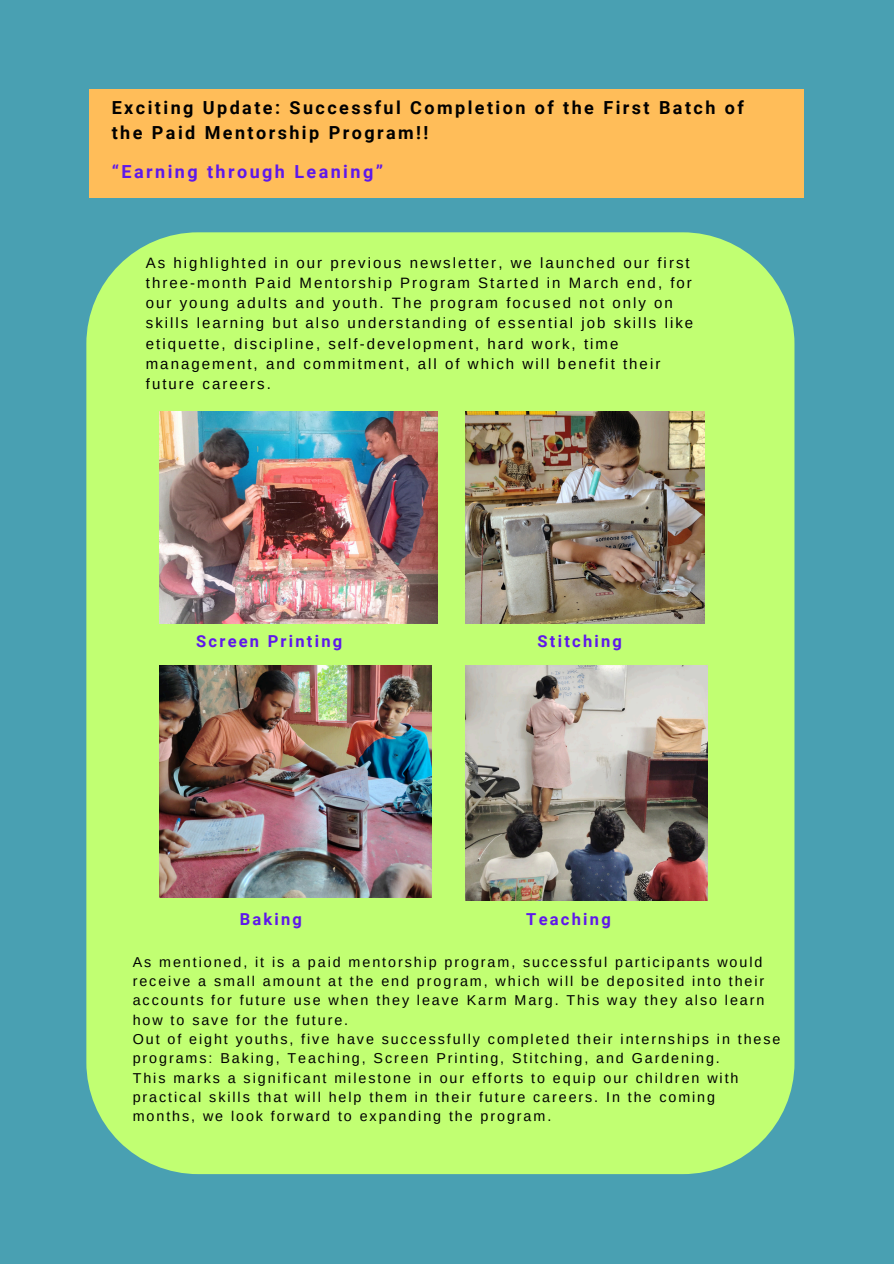
<style>
.page{position:relative;width:894px;height:1264px;background:#fff}
.page>*{position:absolute;margin:0;border:0;box-sizing:border-box;transform-origin:0 0}
.t1{font:700 18px/24.8px "Roboto";letter-spacing:.135em;color:#000}
.t2{font:700 18px "Roboto";letter-spacing:.135em;color:#5e17eb}
.t3{font:700 16.5px "Roboto";letter-spacing:.135em;color:#5e17eb}
.t4{font:15px/20.2px "Arimo";letter-spacing:.135em;color:#000}
.t5{font:14.25px/19.4px "Arimo";letter-spacing:.135em;color:#000}
</style>
<div class="page">
<div style="left:0;top:0;width:893px;height:1263px;background:#49a0b2"></div>
<div style="left:86px;top:232px;width:708px;height:942px;background:#c1ff72"></div>
<div style="left:89px;top:89px;width:715px;height:109px;background:#ffbd59"></div>
<img style="left:159px;top:411px;width:278px;height:213px">
<img style="left:465px;top:411px;width:239px;height:213px">
<img style="left:159px;top:666px;width:272px;height:231px">
<img style="left:465px;top:666px;width:242px;height:234px">
<p class="t1" style="left:112px;top:95px;width:633px">Exciting Update: Successful Completion of the First Batch of the Paid Mentorship Program!!</p>
<p class="t2" style="left:112px;top:161px;width:273px">“Earning through Leaning”</p>
<p class="t4" style="left:146px;top:252px;width:549px">As highlighted in our previous newsletter, we launched our first three-month Paid Mentorship Program Started in March end, for our young adults and youth. The program focused not only on skills learning but also understanding of essential job skills like etiquette, discipline, self-development, hard work, time management, and commitment, all of which will benefit their future careers.</p>
<p class="t3" style="left:196px;top:631px;width:147px">Screen Printing</p>
<p class="t3" style="left:537px;top:631px;width:86px">Stitching</p>
<h1 class="t3" style="left:239px;top:910px;width:64px">Baking</h1>
<h1 class="t3" style="left:526px;top:910px;width:86px">Teaching</h1>
<p class="t5" style="left:133px;top:952px;width:633px">As mentioned, it is a paid mentorship program, successful participants would receive a small amount at the end program, which will be deposited into their accounts for future use when they leave Karm Marg. This way they also learn how to save for the future.</p>
<h1 class="t5" style="left:133px;top:1029px;width:649px">Out of eight youths, five have successfully completed their internships in these programs: Baking, Teaching, Screen Printing, Stitching, and Gardening.</h1>
<h1 class="t5" style="left:133px;top:1067px;width:607px">This marks a significant milestone in our efforts to equip our children with practical skills that will help them in their future careers. In the coming months, we look forward to expanding the program.</h1>
</div>
